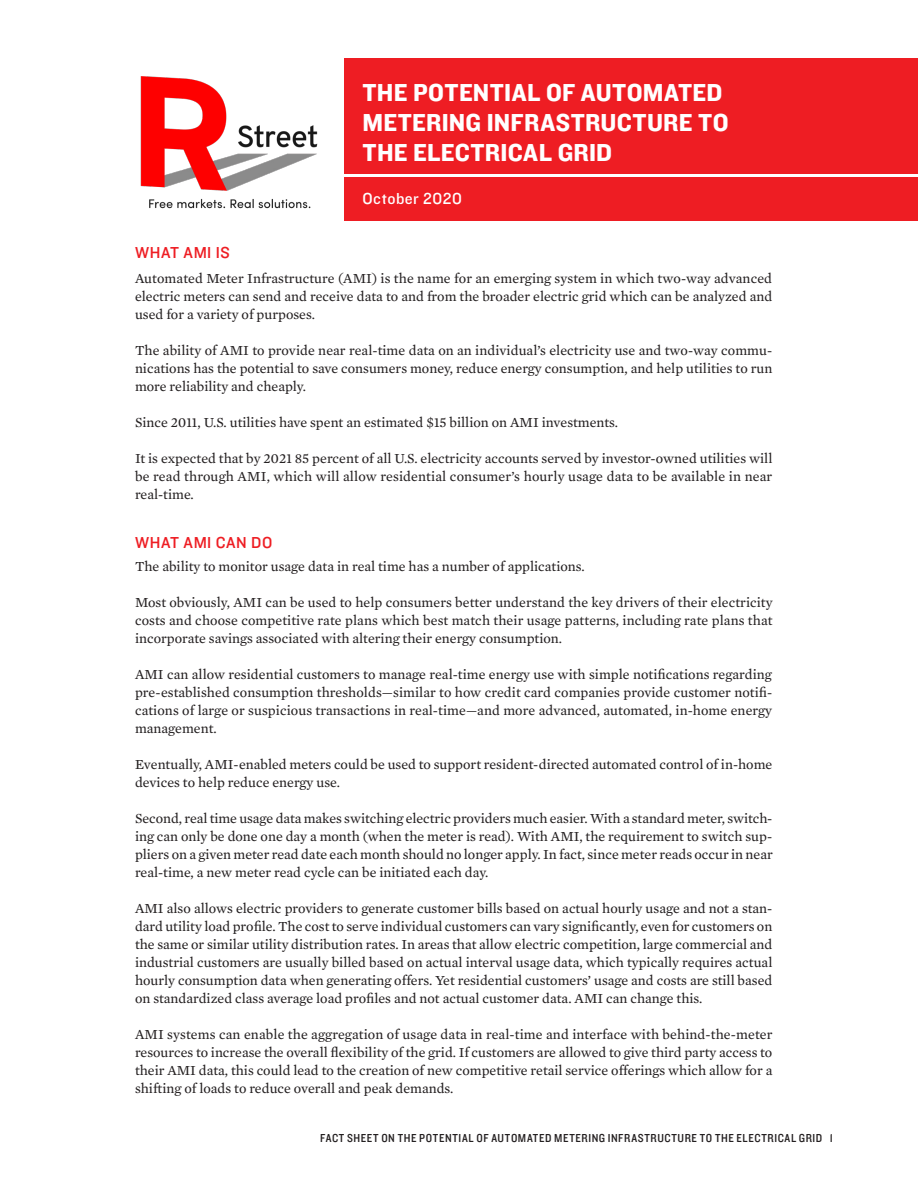
<style>
.page{position:relative;width:918px;height:1188px;background:#fff}
.page>*{position:absolute;margin:0;border:0;box-sizing:border-box;transform-origin:0 0}
.bröd{font:25.5px/30px "Knockout HTF51 Middleweight";letter-spacing:.01em;color:#fff}
.mellanrubrik{font:16.5px "Knockout HTF31 Junior Middlewt";letter-spacing:.04em;color:#ee1d23}
.mellanrubrik-2{font:16.5px "Knockout HTF31 Junior Middlewt";letter-spacing:.03em;color:#fff}
.bröd-2{font:14.1px/18px "Mercury Text G2";color:#231f20;text-align:justify}
.t1{font:12px "Knockout HTF30 Junior Welterwt";letter-spacing:.055em;color:#231f20}
</style>
<div class="page">
<img style="left:140px;top:76px;width:178px;height:133px">
<div style="left:345px;top:58px;width:573px;height:116px;background:#ee1d23"></div>
<div style="left:345px;top:177px;width:573px;height:44px;background:#ee1d23"></div>
<p class="bröd" style="left:363px;top:78px;width:368px">THE POTENTIAL OF AUTOMATED<br>METERING INFRASTRUCTURE TO<br>THE ELECTRICAL GRID</p>
<p class="mellanrubrik-2" style="left:363px;top:190px;width:101px">October 2020</p>
<p class="mellanrubrik" style="left:135px;top:243px;width:96px">WHAT AMI IS</p>
<p class="bröd-2" style="left:135px;top:269px;width:639px">Automated Meter Infrastructure (AMI) is the name for an emerging system in which two-way advanced electric meters can send and receive data to and from the broader electric grid which can be analyzed and used for a variety of purposes.</p>
<p class="bröd-2" style="left:135px;top:341px;width:639px">The ability of AMI to provide near real-time data on an individual’s electricity use and two-way commu&shy;nications has the potential to save consumers money, reduce energy consumption, and help utilities to run more reliability and cheaply.</p>
<p class="bröd-2" style="left:135px;top:413px;width:485px">Since 2011, U.S. utilities have spent an estimated $15 billion on AMI investments.</p>
<p class="bröd-2" style="left:135px;top:449px;width:639px">It is expected that by 2021 85 percent of all U.S. electricity accounts served by investor-owned utilities will be read through AMI, which will allow residential consumer’s hourly usage data to be available in near real-time.</p>
<p class="mellanrubrik" style="left:135px;top:534px;width:139px">WHAT AMI CAN DO</p>
<p class="bröd-2" style="left:135px;top:557px;width:451px">The ability to monitor usage data in real time has a number of applications.</p>
<p class="bröd-2" style="left:135px;top:593px;width:639px">Most obviously, AMI can be used to help consumers better understand the key drivers of their electricity costs and choose competitive rate plans which best match their usage patterns, including rate plans that incorporate savings associated with altering their energy consumption.</p>
<p class="bröd-2" style="left:135px;top:665px;width:639px">AMI can allow residential customers to manage real-time energy use with simple notifications regarding pre-established consumption thresholds—similar to how credit card companies provide customer notifi&shy;cations of large or suspicious transactions in real-time—and more advanced, automated, in-home energy management.</p>
<p class="bröd-2" style="left:135px;top:755px;width:639px">Eventually, AMI-enabled meters could be used to support resident-directed automated control of in-home devices to help reduce energy use.</p>
<p class="bröd-2" style="left:135px;top:809px;width:639px">Second, real time usage data makes switching electric providers much easier. With a standard meter, switch&shy;ing can only be done one day a month (when the meter is read). With AMI, the requirement to switch sup&shy;pliers on a given meter read date each month should no longer apply. In fact, since meter reads occur in near real-time, a new meter read cycle can be initiated each day.</p>
<p class="bröd-2" style="left:135px;top:899px;width:639px">AMI also allows electric providers to generate customer bills based on actual hourly usage and not a stan&shy;dard utility load profile. The cost to serve individual customers can vary significantly, even for customers on the same or similar utility distribution rates. In areas that allow electric competition, large commercial and industrial customers are usually billed based on actual interval usage data, which typically requires actual hourly consumption data when generating offers. Yet residential customers’ usage and costs are still based on standardized class average load profiles and not actual customer data. AMI can change this.</p>
<p class="bröd-2" style="left:135px;top:1025px;width:639px">AMI systems can enable the aggregation of usage data in real-time and interface with behind-the-meter resources to increase the overall flexibility of the grid. If customers are allowed to give third party access to their AMI data, this could lead to the creation of new competitive retail service offerings which allow for a shifting of loads to reduce overall and peak demands.</p>
<p class="t1" style="left:320px;top:1132px;width:514px">FACT SHEET ON THE POTENTIAL OF AUTOMATED METERING INFRASTRUCTURE TO THE ELECTRICAL GRID 1</p>
</div>
